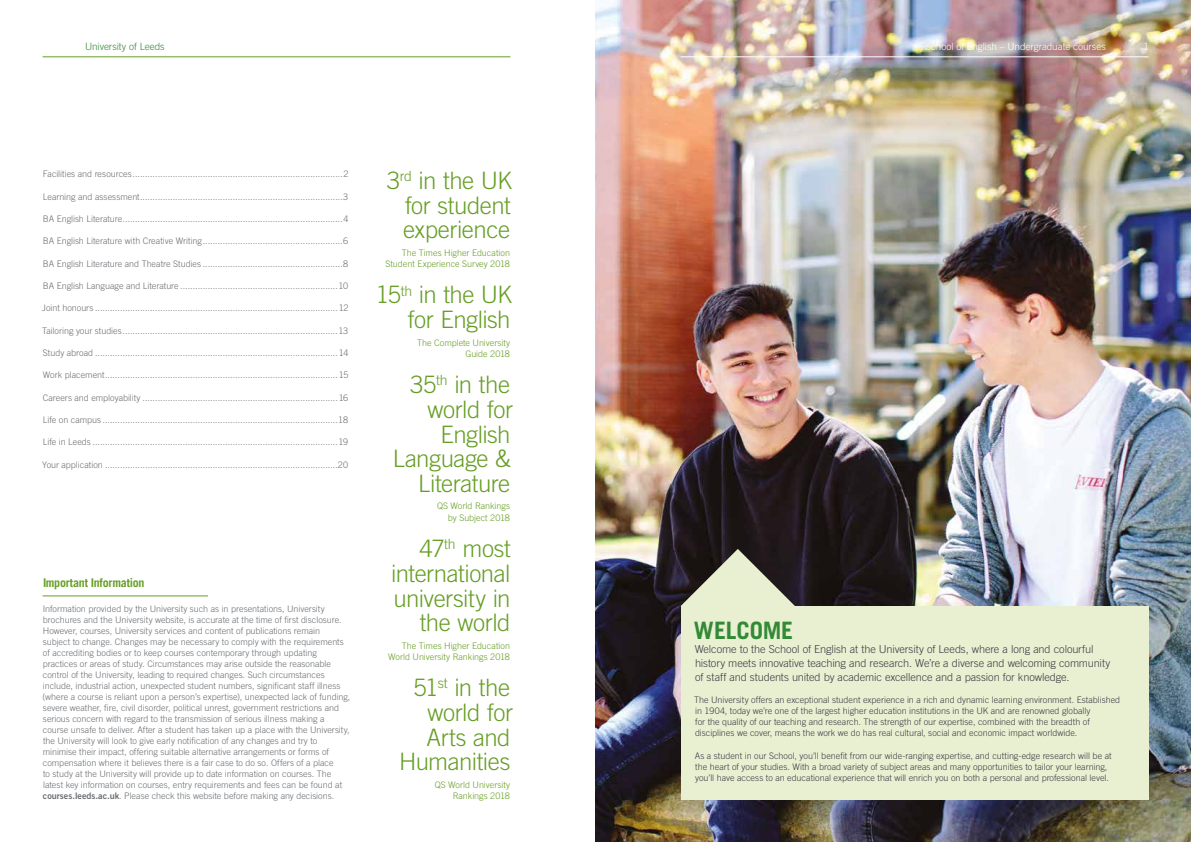
<style>
.page{position:relative;width:1191px;height:842px;background:#fff}
.page>*{position:absolute;margin:0;border:0;box-sizing:border-box;transform-origin:0 0}
.t1{font:300 24px/24.7px "Trade Gothic";letter-spacing:-.02em;color:#669e24;text-align:right}
.t2{font:700 24px "Trade Gothic";letter-spacing:-.005em;color:#328936}
.t3{font:700 12px "Trade Gothic";letter-spacing:-.02em;color:#669e24}
.t4{font:300 11px/14px "Trade Gothic";letter-spacing:-.01em;color:#3b3c43}
.t5{font:300 10px "Trade Gothic";letter-spacing:-.005em;color:#fff}
.t6{font:300 10px "Trade Gothic";letter-spacing:-.005em;color:#328936}
.t7{font:300 9px/11px "Trade Gothic";color:#6a6d71}
.t8{font:300 9px/11px "Trade Gothic";color:#3b3c43}
.t9{font:300 9px/11.7px "Trade Gothic";color:#669e24;text-align:right}
.s1{font-family:"Trade Gothic Bold Two";font-weight:400}
</style>
<div class="page">
<img style="left:595px;top:0;width:596px;height:842px">
<hr style="left:680px;top:57px;width:468px;height:1px;background:#fff">
<hr style="left:43px;top:57px;width:467px;height:1px;background:#669e24">
<hr style="left:43px;top:596px;width:165px;height:1px;background:#669e24">
<svg style="left:680px;top:549px;width:115px;height:57px"></svg>
<div style="left:680px;top:606px;width:468px;height:193px;background:#e9f0d2"></div>
<p class="t6" style="left:85px;top:41px;width:81px">University of Leeds</p>
<p class="t5" style="left:925px;top:41px;width:182px">School of English – Undergraduate courses</p>
<p class="t5" style="left:1143px;top:41px;width:7px">1</p>
<p class="t7" style="left:43px;top:168px;width:307px">Facilities and resources....................................................................................2</p>
<p class="t7" style="left:43px;top:191px;width:307px">Learning and assessment.................................................................................3</p>
<p class="t7" style="left:43px;top:213px;width:307px">BA English Literature........................................................................................4</p>
<p class="t7" style="left:43px;top:235px;width:307px">BA English Literature with Creative Writing........................................................6</p>
<p class="t7" style="left:43px;top:258px;width:307px">BA English Literature and Theatre Studies ........................................................8</p>
<p class="t7" style="left:43px;top:280px;width:307px">BA English Language and Literature ...............................................................10</p>
<p class="t7" style="left:42px;top:302px;width:308px">Joint honours .................................................................................................12</p>
<p class="t7" style="left:42px;top:325px;width:308px">Tailoring your studies......................................................................................13</p>
<p class="t7" style="left:43px;top:347px;width:307px">Study abroad .................................................................................................14</p>
<p class="t7" style="left:43px;top:369px;width:307px">Work placement.............................................................................................15</p>
<p class="t7" style="left:43px;top:392px;width:307px">Careers and employability ..............................................................................16</p>
<p class="t7" style="left:43px;top:414px;width:307px">Life on campus ..............................................................................................18</p>
<p class="t7" style="left:43px;top:436px;width:307px">Life in Leeds ..................................................................................................19</p>
<p class="t7" style="left:42px;top:459px;width:307px">Your application .............................................................................................20</p>
<h2 class="t3" style="left:43px;top:576px;width:103px">Important Information</h2>
<p class="t7" style="left:43px;top:604px;width:309px">Information provided by the University such as in presentations, University brochures and the University website, is accurate at the time of first disclosure.<br>However, courses, University services and content of publications remain<br>subject to change. Changes may be necessary to comply with the requirements of accrediting bodies or to keep courses contemporary through updating practices or areas of study. Circumstances may arise outside the reasonable control of the University, leading to required changes. Such circumstances include, industrial action, unexpected student numbers, significant staff illness (where a course is reliant upon a person’s expertise), unexpected lack of funding, severe weather, fire, civil disorder, political unrest, government restrictions and serious concern with regard to the transmission of serious illness making a course unsafe to deliver. After a student has taken up a place with the University, the University will look to give early notification of any changes and try to minimise their impact, offering suitable alternative arrangements or forms of compensation where it believes there is a fair case to do so. Offers of a place<br>to study at the University will provide up to date information on courses. The latest key information on courses, entry requirements and fees can be found at <span class="s1">courses.leeds.ac.uk</span>. Please check this website before making any decisions.</p>
<h1 class="t1" style="left:403px;top:168px;width:111px;text-align:justify;text-indent:-16px">3<sup>rd</sup> in the UK for student experience</h1>
<p class="t9" style="left:385px;top:247px;width:126px">The Times Higher Education<br>Student Experience Survey 2018</p>
<h1 class="t1" style="left:376px;top:282px;width:138px">15<sup>th</sup> in the UK for English</h1>
<p class="t9" style="left:417px;top:336px;width:94px">The Complete University<br>Guide 2018</p>
<h1 class="t1" style="left:393px;top:372px;width:122px">35<sup>th</sup> in the world for<br>English<br>Language &amp;<br>Literature</h1>
<p class="t9" style="left:437px;top:500px;width:74px">QS World Rankings by Subject 2018</p>
<h1 class="t1" style="left:391px;top:536px;width:121px">47<sup>th</sup> most international university in the world</h1>
<p class="t9" style="left:388px;top:639px;width:123px">The Times Higher Education<br>World University Rankings 2018</p>
<h1 class="t1" style="left:399px;top:675px;width:115px">51<sup>st</sup> in the world for<br>Arts and<br>Humanities</h1>
<p class="t9" style="left:435px;top:779px;width:77px">QS World University<br>Rankings 2018</p>
<h1 class="t2" style="left:694px;top:615px;width:101px">WELCOME</h1>
<p class="t4" style="left:695px;top:642px;width:417px">Welcome to the School of English at the University of Leeds, where a long and colourful history meets innovative teaching and research. We’re a diverse and welcoming community of staff and students united by academic excellence and a passion for knowledge.</p>
<p class="t8" style="left:694px;top:694px;width:427px">The University offers an exceptional student experience in a rich and dynamic learning environment. Established in 1904, today we’re one of the largest higher education institutions in the UK and are renowned globally<br>for the quality of our teaching and research. The strength of our expertise, combined with the breadth of disciplines we cover, means the work we do has real cultural, social and economic impact worldwide.</p>
<p class="t8" style="left:694px;top:750px;width:418px">As a student in our School, you’ll benefit from our wide-ranging expertise, and cutting-edge research will be at the heart of your studies. With a broad variety of subject areas and many opportunities to tailor your learning, you’ll have access to an educational experience that will enrich you on both a personal and professional level.</p>
</div>
